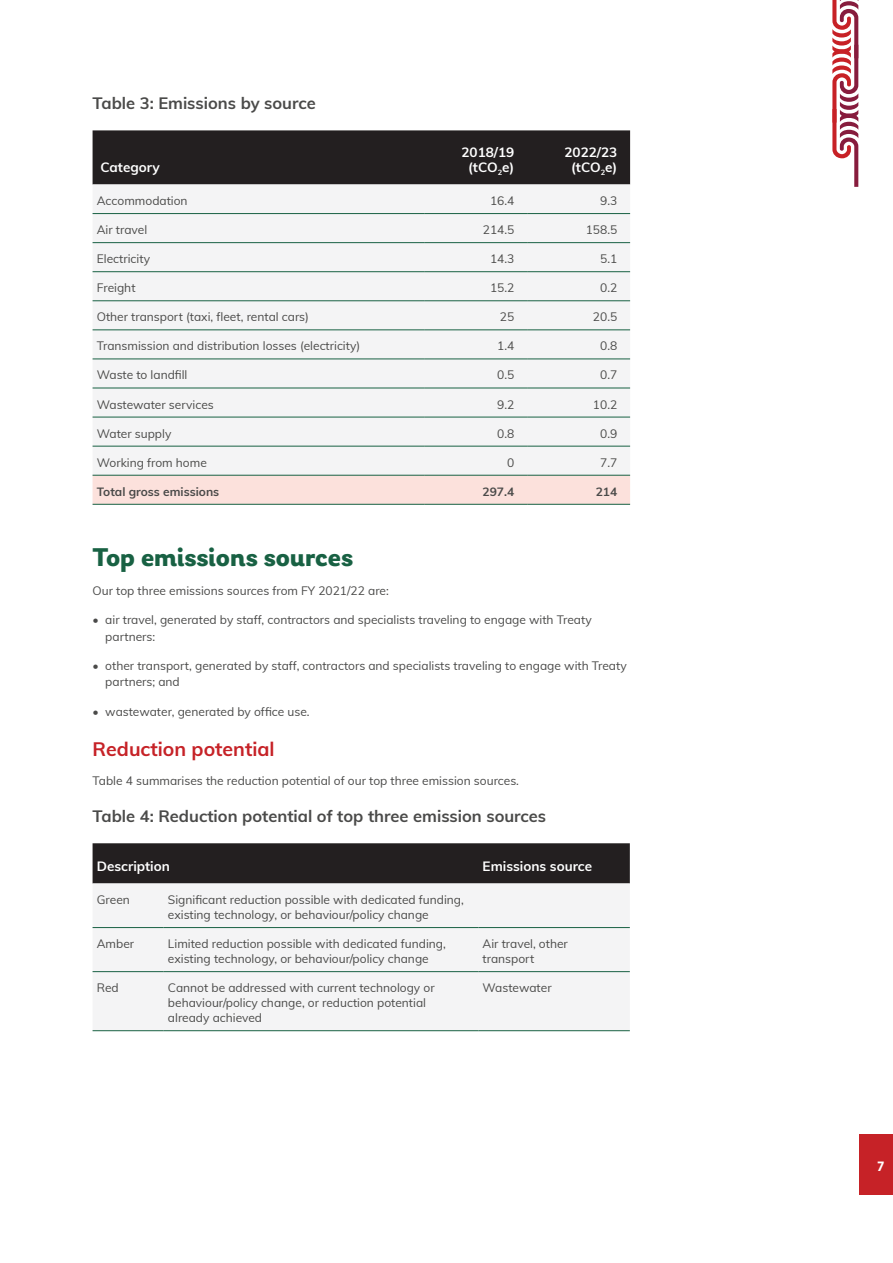
<style>
.page{position:relative;width:893px;height:1263px;background:#fff}
.page>*{position:absolute;margin:0;border:0;box-sizing:border-box;transform-origin:0 0}
.t1{font:700 27px "Laca";color:#186143}
.t2{font:700 19.5px "Muli";color:#c62227}
.t3{font:700 16.5px "Muli";color:#4a4a49}
.t4{font:700 13.5px/15px "Muli";color:#fff;text-align:center}
.t5{font:700 13.5px "Gotham Narrow";color:#fff}
.t6{font:12px/15px "Muli";color:#4a4a49}
.t7{font:700 12px "Muli";color:#4a4a49}
</style>
<div class="page">
<svg style="left:832px;top:0;width:26px;height:187px"></svg>
<div style="left:93px;top:130px;width:537px;height:54px;background:#231f20"></div>
<div style="left:93px;top:184px;width:537px;height:291px;background:#f4f4f5"></div>
<div style="left:93px;top:476px;width:537px;height:28px;background:#fce1dc"></div>
<hr style="left:93px;top:213px;width:331px;height:1px;background:#186143">
<hr style="left:424px;top:213px;width:103px;height:1px;background:#186143">
<hr style="left:527px;top:213px;width:103px;height:1px;background:#186143">
<hr style="left:93px;top:242px;width:331px;height:1px;background:#186143">
<hr style="left:424px;top:242px;width:103px;height:1px;background:#186143">
<hr style="left:527px;top:242px;width:103px;height:1px;background:#186143">
<hr style="left:93px;top:271px;width:331px;height:1px;background:#186143">
<hr style="left:424px;top:271px;width:103px;height:1px;background:#186143">
<hr style="left:527px;top:271px;width:103px;height:1px;background:#186143">
<hr style="left:93px;top:300px;width:331px;height:1px;background:#186143">
<hr style="left:424px;top:300px;width:103px;height:1px;background:#186143">
<hr style="left:527px;top:300px;width:103px;height:1px;background:#186143">
<hr style="left:93px;top:330px;width:331px;height:1px;background:#186143">
<hr style="left:424px;top:330px;width:103px;height:1px;background:#186143">
<hr style="left:527px;top:330px;width:103px;height:1px;background:#186143">
<hr style="left:93px;top:359px;width:331px;height:1px;background:#186143">
<hr style="left:424px;top:359px;width:103px;height:1px;background:#186143">
<hr style="left:527px;top:359px;width:103px;height:1px;background:#186143">
<hr style="left:93px;top:388px;width:331px;height:1px;background:#186143">
<hr style="left:424px;top:388px;width:103px;height:1px;background:#186143">
<hr style="left:527px;top:388px;width:103px;height:1px;background:#186143">
<hr style="left:93px;top:417px;width:331px;height:1px;background:#186143">
<hr style="left:424px;top:417px;width:103px;height:1px;background:#186143">
<hr style="left:527px;top:417px;width:103px;height:1px;background:#186143">
<hr style="left:93px;top:446px;width:331px;height:1px;background:#186143">
<hr style="left:424px;top:446px;width:103px;height:1px;background:#186143">
<hr style="left:527px;top:446px;width:103px;height:1px;background:#186143">
<hr style="left:93px;top:475px;width:331px;height:1px;background:#186143">
<hr style="left:424px;top:475px;width:103px;height:1px;background:#186143">
<hr style="left:527px;top:475px;width:103px;height:1px;background:#186143">
<hr style="left:93px;top:504px;width:331px;height:1px;background:#186143">
<hr style="left:424px;top:504px;width:103px;height:1px;background:#186143">
<hr style="left:527px;top:504px;width:103px;height:1px;background:#186143">
<div style="left:93px;top:843px;width:537px;height:40px;background:#231f20"></div>
<div style="left:93px;top:883px;width:537px;height:147px;background:#f4f4f5"></div>
<hr style="left:93px;top:927px;width:71px;height:1px;background:#186143">
<hr style="left:164px;top:927px;width:314px;height:1px;background:#186143">
<hr style="left:478px;top:927px;width:152px;height:1px;background:#186143">
<hr style="left:93px;top:971px;width:71px;height:1px;background:#186143">
<hr style="left:164px;top:971px;width:314px;height:1px;background:#186143">
<hr style="left:478px;top:971px;width:152px;height:1px;background:#186143">
<hr style="left:93px;top:1030px;width:71px;height:1px;background:#186143">
<hr style="left:164px;top:1030px;width:314px;height:1px;background:#186143">
<hr style="left:478px;top:1030px;width:152px;height:1px;background:#186143">
<div style="left:859px;top:1134px;width:34px;height:61px;background:#c62227"></div>
<h3 class="t3" style="left:93px;top:91px;width:225px">Table 3: Emissions by source</h3>
<p class="t4" style="left:101px;top:159px;width:61px">Category</p>
<p class="t4" style="left:461px;top:144px;width:54px">2018/19 (tCO<sub>2</sub>e)</p>
<p class="t4" style="left:564px;top:144px;width:54px">2022/23 (tCO<sub>2</sub>e)</p>
<p class="t6" style="left:97px;top:193px;width:92px">Accommodation</p>
<p class="t6" style="left:490px;top:193px;width:26px">16.4</p>
<p class="t6" style="left:600px;top:193px;width:19px">9.3</p>
<p class="t6" style="left:97px;top:222px;width:52px">Air travel</p>
<p class="t6" style="left:483px;top:222px;width:33px">214.5</p>
<p class="t6" style="left:586px;top:222px;width:33px">158.5</p>
<p class="t6" style="left:97px;top:251px;width:55px">Electricity</p>
<p class="t6" style="left:490px;top:251px;width:26px">14.3</p>
<p class="t6" style="left:600px;top:251px;width:19px">5.1</p>
<p class="t6" style="left:97px;top:280px;width:40px">Freight</p>
<p class="t6" style="left:490px;top:280px;width:26px">15.2</p>
<p class="t6" style="left:600px;top:280px;width:19px">0.2</p>
<p class="t6" style="left:97px;top:309px;width:214px">Other transport (taxi, fleet, rental cars)</p>
<p class="t6" style="left:500px;top:309px;width:16px">25</p>
<p class="t6" style="left:593px;top:309px;width:26px">20.5</p>
<p class="t6" style="left:97px;top:338px;width:265px">Transmission and distribution losses (electricity)</p>
<p class="t6" style="left:497px;top:338px;width:19px">1.4</p>
<p class="t6" style="left:600px;top:338px;width:19px">0.8</p>
<p class="t6" style="left:97px;top:367px;width:92px">Waste to landfill</p>
<p class="t6" style="left:497px;top:367px;width:19px">0.5</p>
<p class="t6" style="left:600px;top:367px;width:19px">0.7</p>
<p class="t6" style="left:97px;top:396px;width:118px">Wastewater services</p>
<p class="t6" style="left:497px;top:396px;width:19px">9.2</p>
<p class="t6" style="left:593px;top:396px;width:26px">10.2</p>
<p class="t6" style="left:97px;top:425px;width:76px">Water supply</p>
<p class="t6" style="left:497px;top:425px;width:19px">0.8</p>
<p class="t6" style="left:600px;top:425px;width:19px">0.9</p>
<p class="t6" style="left:97px;top:454px;width:112px">Working from home</p>
<p class="t6" style="left:507px;top:454px;width:9px">0</p>
<p class="t6" style="left:600px;top:454px;width:19px">7.7</p>
<p class="t7" style="left:97px;top:483px;width:124px">Total gross emissions</p>
<p class="t7" style="left:483px;top:483px;width:33px">297.4</p>
<p class="t7" style="left:596px;top:483px;width:23px">214</p>
<h1 class="t1" style="left:93px;top:541px;width:262px">Top emissions sources</h1>
<p class="t6" style="left:93px;top:582px;width:298px">Our top three emissions sources from FY 2021/22 are:</p>
<p class="t6" style="left:105px;top:611px;width:488px;line-height:16.5px;text-indent:-13px">• air travel, generated by staff, contractors and specialists traveling to engage with Treaty partners:</p>
<p class="t6" style="left:105px;top:657px;width:523px;line-height:16.5px;text-indent:-13px">• other transport, generated by staff, contractors and specialists traveling to engage with Treaty partners; and</p>
<p class="t6" style="left:93px;top:703px;width:219px">• wastewater, generated by office use.</p>
<h2 class="t2" style="left:93px;top:735px;width:184px">Reduction potential</h2>
<p class="t6" style="left:93px;top:773px;width:428px">Table 4 summarises the reduction potential of our top three emission sources.</p>
<h3 class="t3" style="left:93px;top:804px;width:455px">Table 4: Reduction potential of top three emission sources</h3>
<p class="t4" style="left:97px;top:858px;width:75px">Description</p>
<p class="t4" style="left:483px;top:858px;width:111px">Emissions source</p>
<p class="t6" style="left:97px;top:892px;width:35px">Green</p>
<p class="t6" style="left:168px;top:892px;width:297px">Significant reduction possible with dedicated funding, existing technology, or behaviour/policy change</p>
<p class="t6" style="left:97px;top:936px;width:39px">Amber</p>
<p class="t6" style="left:168px;top:936px;width:280px">Limited reduction possible with dedicated funding, existing technology, or behaviour/policy change</p>
<p class="t6" style="left:483px;top:936px;width:87px">Air travel, other transport</p>
<p class="t6" style="left:97px;top:980px;width:24px">Red</p>
<p class="t6" style="left:168px;top:980px;width:268px">Cannot be addressed with current technology or behaviour/policy change, or reduction potential already achieved</p>
<p class="t6" style="left:483px;top:980px;width:71px">Wastewater</p>
<p class="t5" style="left:877px;top:1158px;width:9px">7</p>
</div>
